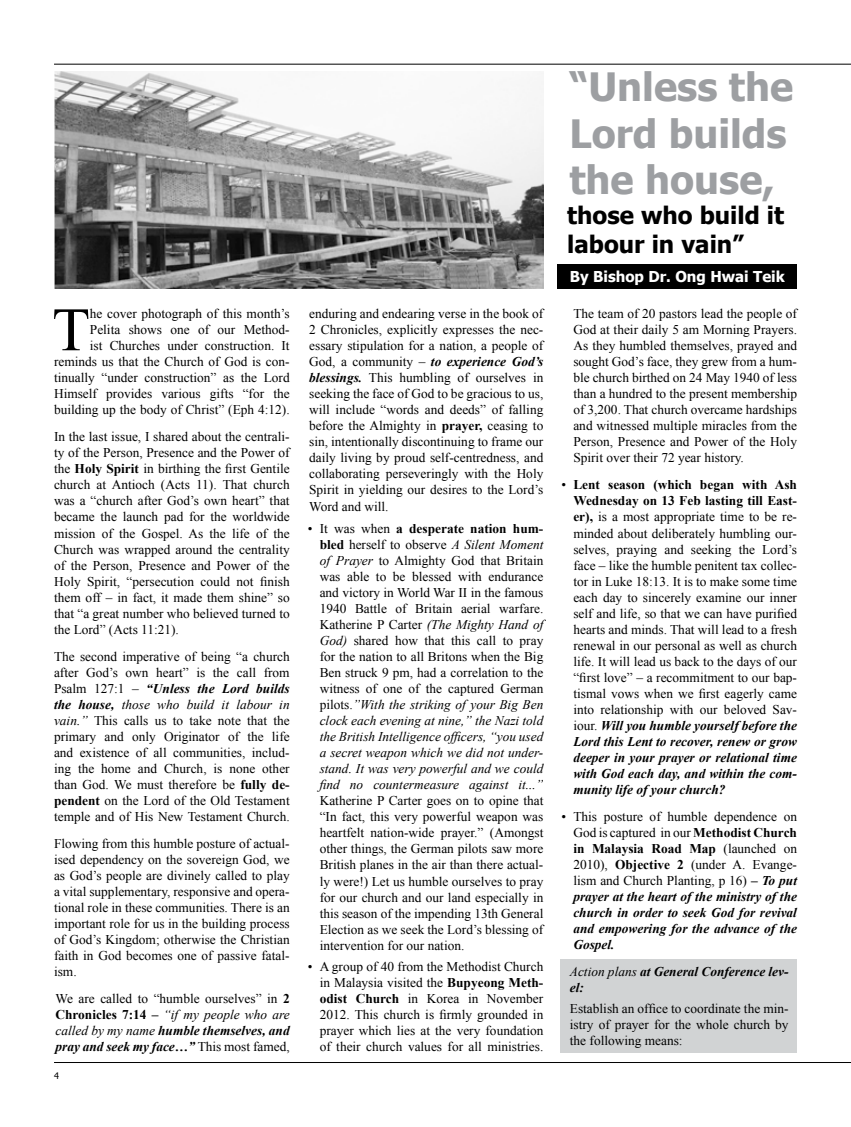
<style>
.page{position:relative;width:851px;height:1127px;background:#fff}
.page>*{position:absolute;margin:0;border:0;box-sizing:border-box;transform-origin:0 0}
.t1{font:61.8px "Times New Roman";color:#000}
.t2{font:700 39px/46.8px "Tahoma";color:#9d9fa2}
.t3{font:700 24px/28.8px "Tahoma";color:#000}
.t4{font:700 15px "Tahoma";color:#fff}
.t5{font:13.35px/16px "Times New Roman";color:#000;text-align:justify}
.t6{font:italic 700 13.35px/16px "Times New Roman";color:#000;text-align:justify}
.t7{font:9px "Tahoma";color:#000}
.s1{font-weight:700}
.s2{font-weight:700;font-style:italic}
.s3{font-style:italic}
.s4{font-weight:400;font-style:normal}
.s5{font-style:normal}
.s6{font-weight:400}
</style>
<div class="page">
<hr style="left:54px;top:64px;width:796px;height:1px;background:#000">
<hr style="left:54px;top:1062px;width:796px;height:1px;background:#000">
<div style="left:560px;top:959px;width:236px;height:94px;background:#d1d3d4"></div>
<div style="left:557px;top:264px;width:239px;height:25px;background:#000"></div>
<img style="left:54px;top:72px;width:489px;height:217px">
<p class="t5" style="left:54px;top:305px;width:237px;text-align:right">he cover photograph of this month’s<br>Pelita shows one of our Method-<br>ist Churches under construction. It reminds us that the Church of God is con&shy;tinually “under construction” as the Lord Himself provides various gifts “for the building up the body of Christ” (Eph 4:12).</p>
<p class="t5" style="left:54px;top:429px;width:237px">In the last issue, I shared about the centrali&shy;ty of the Person, Presence and the Power of the <span class="s1">Holy Spirit</span> in birthing the first Gentile church at Antioch (Acts 11). That church was a “church after God’s own heart” that became the launch pad for the worldwide mission of the Gospel. As the life of the Church was wrapped around the centrality of the Person, Presence and Power of the Holy Spirit, “persecution could not finish them off – in fact, it made them shine” so that “a great number who believed turned to the Lord” (Acts 11:21).</p>
<p class="t5" style="left:54px;top:648px;width:237px">The second imperative of being “a church after God’s own heart” is the call from Psalm 127:1 – <span class="s2">“Unless the Lord builds the house,</span> <span class="s3">those who build it labour in vain.”</span> This calls us to take note that the primary and only Originator of the life and existence of all communities, includ&shy;ing the home and Church, is none other than God. We must therefore be <span class="s1">fully de&shy;pendent</span> on the Lord of the Old Testament temple and of His New Testament Church.</p>
<p class="t5" style="left:54px;top:835px;width:237px">Flowing from this humble posture of actual&shy;ised dependency on the sovereign God, we as God’s people are divinely called to play a vital supplementary, responsive and opera&shy;tional role in these communities. There is an important role for us in the building process of God’s Kingdom; otherwise the Christian faith in God becomes one of passive fatal&shy;ism.</p>
<p class="t5" style="left:55px;top:990px;width:236px">We are called to “humble ourselves” in <span class="s1">2<br>Chronicles 7:14 –</span> <span class="s3">“if my people who are called by my name</span> <span class="s2">humble themselves, and pray and seek my face…”</span> This most famed,</p>
<h1 class="t1" style="left:52px;top:288px;width:39px">T</h1>
<p class="t7" style="left:54px;top:1069px;width:6px">4</p>
<p class="t5" style="left:309px;top:305px;width:236px">enduring and endearing verse in the book of 2 Chronicles, explicitly expresses the nec&shy;essary stipulation for a nation, a people of God, a community – <span class="s2">to experience God’s blessings.</span> This humbling of ourselves in seeking the face of God to be gracious to us, will include “words and deeds” of falling before the Almighty in <span class="s1">prayer,</span> ceasing to sin, intentionally discontinuing to frame our daily living by proud self-centredness, and collaborating perseveringly with the Holy Spirit in yielding our desires to the Lord’s Word and will.</p>
<p class="t5" style="left:319px;top:520px;width:225px;text-indent:-12px">• It was when <span class="s1">a desperate nation hum&shy;bled</span> herself to observe <span class="s3">A Silent Moment of Prayer</span> to Almighty God that Britain was able to be blessed with endurance and victory in World War II in the famous 1940 Battle of Britain aerial warfare.<br>Katherine P Carter <span class="s3">(The Mighty Hand of God)</span> shared how that this call to pray for the nation to all Britons when the Big Ben struck 9 pm, had a correlation to the witness of one of the captured German pilots.<span class="s3">”With the striking of your Big Ben clock each evening at nine,” the Nazi told the British Intelligence officers, “you used a secret weapon which we did not under&shy;stand. It was very powerful and we could find no countermeasure against it...”</span></p>
<p class="t5" style="left:319px;top:793px;width:225px">Katherine P Carter goes on to opine that “In fact, this very powerful weapon was heartfelt nation-wide prayer.” (Amongst other things, the German pilots saw more British planes in the air than there actual&shy;ly were!) Let us humble ourselves to pray for our church and our land especially in this season of the impending 13th General Election as we seek the Lord’s blessing of intervention for our nation.</p>
<p class="t5" style="left:319px;top:958px;width:225px;text-indent:-12px">• A group of 40 from the Methodist Church in Malaysia visited the <span class="s1">Bupyeong Meth&shy;odist Church</span> in Korea in November 2012. This church is firmly grounded in prayer which lies at the very foundation of their church values for all ministries.</p>
<h2 class="t2" style="left:569px;top:61px;width:225px">“Unless the<br>Lord builds the house,</h2>
<h3 class="t3" style="left:567px;top:200px;width:218px">those who build it labour in vain”</h3>
<p class="t4" style="left:569px;top:266px;width:216px">By Bishop Dr. Ong Hwai Teik</p>
<p class="t5" style="left:573px;top:305px;width:225px">The team of 20 pastors lead the people of God at their daily 5 am Morning Prayers.<br>As they humbled themselves, prayed and sought God’s face, they grew from a hum&shy;ble church birthed on 24 May 1940 of less than a hundred to the present membership of 3,200. That church overcame hardships and witnessed multiple miracles from the Person, Presence and Power of the Holy Spirit over their 72 year history.</p>
<p class="t5" style="left:573px;top:477px;width:225px;text-indent:-12px">• <span class="s1">Lent season (which began with Ash Wednesday on 13 Feb lasting till East&shy;er),</span> is a most appropriate time to be re&shy;minded about deliberately humbling our&shy;selves, praying and seeking the Lord’s face – like the humble penitent tax collec&shy;tor in Luke 18:13. It is to make some time each day to sincerely examine our inner self and life, so that we can have purified hearts and minds. That will lead to a fresh renewal in our personal as well as church life. It will lead us back to the days of our “first love” – a recommitment to our bap&shy;tismal vows when we first eagerly came into relationship with our beloved Sav&shy;iour. <span class="s2">Will you humble yourself before the Lord this Lent to recover, renew or grow deeper in your prayer or relational time with God each day, and within the com&shy;munity life of your church?</span></p>
<p class="t6" style="left:573px;top:808px;width:225px;text-indent:-12px"><span class="s4">• This posture of humble dependence on God is captured in our</span> <span class="s5">Methodist Church in Malaysia Road Map</span> <span class="s4">(launched on 2010),</span> <span class="s5">Objective 2</span> <span class="s4">(under A. Evange&shy;lism and Church Planting, p 16)</span> – To put prayer at the heart of the ministry of the church in order to seek God for revival and empowering for the advance of the Gospel.</p>
<p class="t6" style="left:569px;top:963px;width:220px"><span class="s6">Action plans</span> at General Conference lev&shy;el:</p>
<p class="t5" style="left:569px;top:1000px;width:220px">Establish an office to coordinate the min&shy;istry of prayer for the whole church by the following means:</p>
</div>
